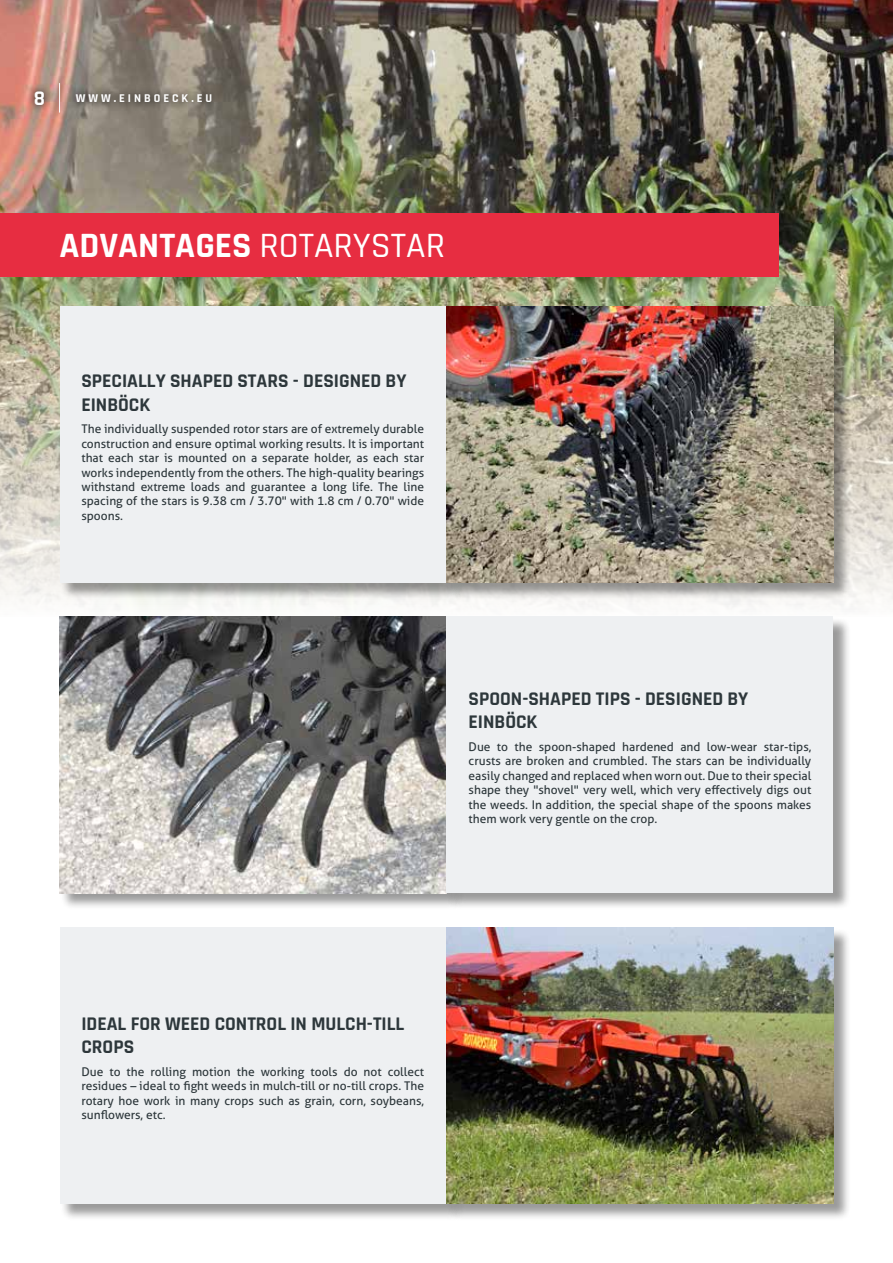
<style>
.page{position:relative;width:893px;height:1263px;background:#fff}
.page>*{position:absolute;margin:0;border:0;box-sizing:border-box;transform-origin:0 0}
.t1{font:700 36px "Rajdhani";color:#fff}
.t2{font:700 21px "Rajdhani";color:#fff}
.t3{font:700 19.5px/23.4px "Rajdhani";color:#2d373b}
.t4{font:12px/14.4px "Aller";color:#2d373b;text-align:justify}
.t5{font:700 12px "Rajdhani";letter-spacing:.25em;color:#fff}
.s1{font-weight:500}
</style>
<div class="page">
<img style="left:0;top:0;width:893px;height:617px">
<div style="left:60px;top:617px;width:404px;height:293px;background:#000;opacity:.4"></div>
<img style="left:60px;top:617px;width:386px;height:276px">
<div style="left:60px;top:928px;width:404px;height:292px;background:#000;opacity:.4"></div>
<div style="left:60px;top:927px;width:386px;height:276px;background:#eef0f2"></div>
<div style="left:447px;top:617px;width:404px;height:293px;background:#000;opacity:.4"></div>
<div style="left:446px;top:617px;width:387px;height:276px;background:#eef0f2"></div>
<div style="left:60px;top:307px;width:404px;height:293px;background:#000;opacity:.4"></div>
<div style="left:60px;top:306px;width:386px;height:277px;background:#eef0f2"></div>
<div style="left:447px;top:928px;width:404px;height:292px;background:#000;opacity:.4"></div>
<img style="left:446px;top:927px;width:387px;height:276px">
<div style="left:447px;top:307px;width:404px;height:293px;background:#000;opacity:.4"></div>
<img style="left:446px;top:306px;width:387px;height:277px">
<svg style="left:26px;top:83px;width:24px;height:31px"></svg>
<svg style="left:69px;top:86px;width:151px;height:25px"></svg>
<svg style="left:50px;top:76px;width:19px;height:44px"></svg>
<svg style="left:59px;top:83px;width:1px;height:29px"></svg>
<div style="left:0;top:213px;width:778px;height:63px;background:#e72d41"></div>
<h2 class="t2" style="left:34px;top:86px;width:13px">8</h2>
<p class="t5" style="left:76px;top:91px;width:138px">WWW.EINBOECK.EU</p>
<h1 class="t1" style="left:60px;top:223px;width:387px">ADVANTAGES <span class="s1">ROTARYSTAR</span></h1>
<h3 class="t3" style="left:81px;top:370px;width:327px">SPECIALLY SHAPED STARS - DESIGNED BY<br>EINBÖCK</h3>
<p class="t4" style="left:81px;top:422px;width:344px">The individually suspended rotor stars are of extremely durable construction and ensure optimal working results. It is important that each star is mounted on a separate holder, as each star works independently from the others. The high-quality bearings withstand extreme loads and guarantee a long life. The line spacing of the stars is 9.38 cm / 3.70" with 1.8 cm / 0.70" wide spoons.</p>
<h3 class="t3" style="left:469px;top:687px;width:281px">SPOON-SHAPED TIPS - DESIGNED BY<br>EINBÖCK</h3>
<p class="t4" style="left:469px;top:739px;width:344px">Due to the spoon-shaped hardened and low-wear star-tips, crusts are broken and crumbled. The stars can be individually easily changed and replaced when worn out. Due to their special shape they "shovel" very well, which very effectively digs out the weeds. In addition, the special shape of the spoons makes them work very gentle on the crop.</p>
<h3 class="t3" style="left:81px;top:1012px;width:324px">IDEAL FOR WEED CONTROL IN MULCH-TILL<br>CROPS</h3>
<p class="t4" style="left:81px;top:1064px;width:344px">Due to the rolling motion the working tools do not collect residues – ideal to fight weeds in mulch-till or no-till crops. The rotary hoe work in many crops such as grain, corn, soybeans, sunflowers, etc.</p>
</div>
